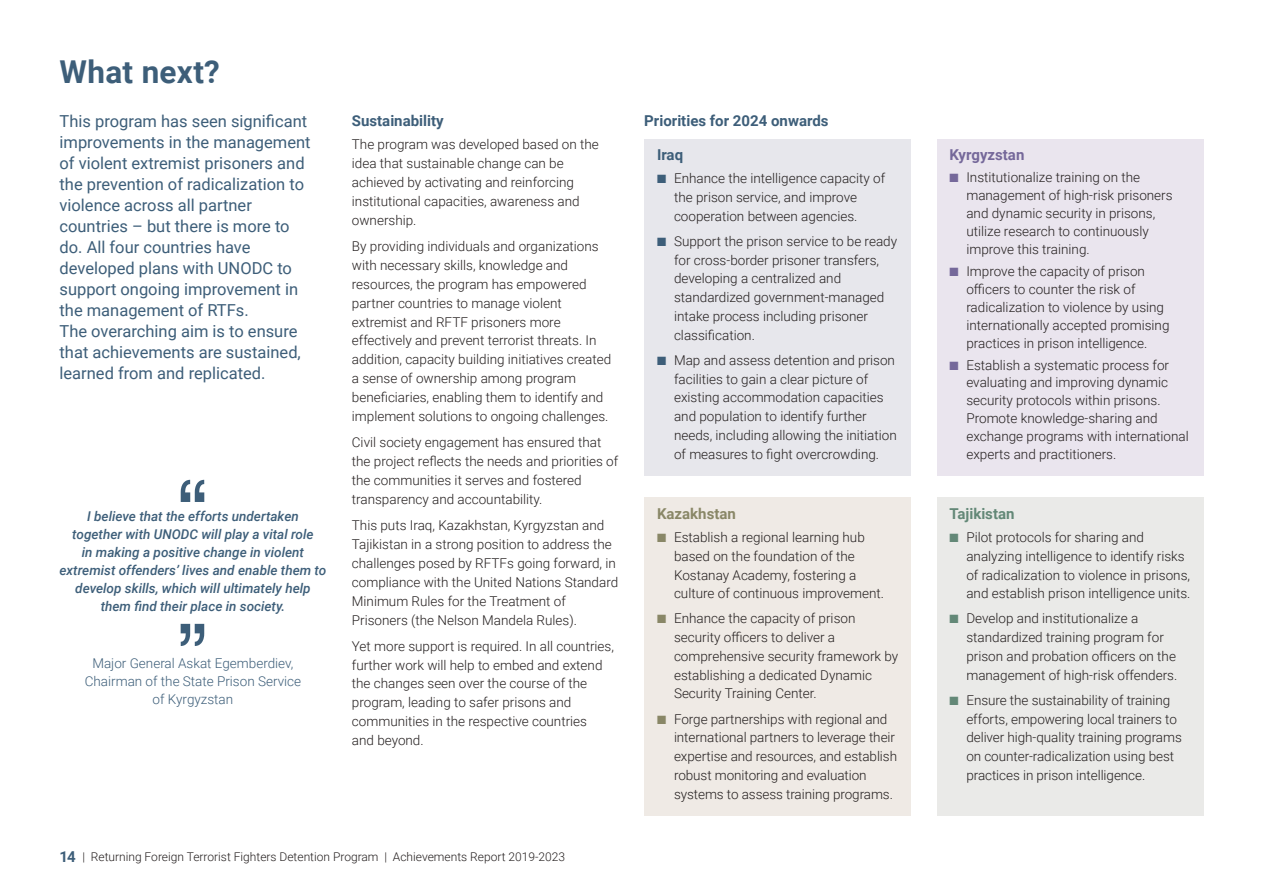
<style>
.page{position:relative;width:1263px;height:893px;background:#fff}
.page>*{position:absolute;margin:0;border:0;box-sizing:border-box;transform-origin:0 0}
.t1{font:700 31.5px "Roboto";letter-spacing:.01em;color:#3d5e79}
.t2{font:16.5px/21px "Roboto";color:#3d5e79}
.t3{font:700 15px "Roboto";color:#3d5e79}
.t4{font:700 15px "Roboto";color:#75689a}
.t5{font:700 15px "Roboto";color:#898767}
.t6{font:700 15px "Roboto";color:#638877}
.t7{font:300 13.5px/18.8px "Roboto";color:#241f1f}
.t8{font:italic 500 13.5px/18px "Roboto";color:#3d5e79;text-align:center}
.t9{font:300 13.5px/18px "Roboto";color:#3d5e79;text-align:center}
.t10{font:300 12px "Roboto";color:#241f1f}
.s1{font-weight:700;font-size:15px;color:#3d5e79}
.s2{color:#3d5e79}
.s3{color:#898767}
.s4{color:#75689a}
.s5{color:#638877}
</style>
<div class="page">
<div style="left:644px;top:139px;width:267px;height:336px;background:#e7e7ec"></div>
<svg style="left:181px;top:480px;width:23px;height:22px"></svg>
<svg style="left:181px;top:624px;width:23px;height:22px"></svg>
<div style="left:936px;top:139px;width:267px;height:336px;background:#eae5ee"></div>
<div style="left:936px;top:497px;width:267px;height:319px;background:#eaeae8"></div>
<div style="left:644px;top:497px;width:267px;height:319px;background:#efeae5"></div>
<h1 class="t1" style="left:60px;top:50px;width:162px">What next?</h1>
<p class="t2" style="left:60px;top:110px;width:253px">This program has seen significant improvements in the management of violent extremist prisoners and the prevention of radicalization to violence across all partner countries – but there is more to do. All four countries have developed plans with UNODC to support ongoing improvement in the management of RTFs.<br>The overarching aim is to ensure that achievements are sustained, learned from and replicated.</p>
<p class="t8" style="left:60px;top:507px;width:268px">I believe that the efforts undertaken<br>together with UNODC will play a vital role<br>in making a positive change in violent extremist offenders’ lives and enable them to develop skills, which will ultimately help them find their place in society.</p>
<p class="t9" style="left:85px;top:653px;width:218px">Major General Askat Egemberdiev,<br>Chairman of the State Prison Service of Kyrgyzstan</p>
<p class="t3" style="left:352px;top:110px;width:93px">Sustainability</p>
<p class="t7" style="left:352px;top:134px;width:248px">The program was developed based on the idea that sustainable change can be achieved by activating and reinforcing institutional capacities, awareness and ownership.</p>
<p class="t7" style="left:352px;top:236px;width:261px">By providing individuals and organizations with necessary skills, knowledge and resources, the program has empowered partner countries to manage violent extremist and RFTF prisoners more effectively and prevent terrorist threats. In addition, capacity building initiatives created a sense of ownership among program beneficiaries, enabling them to identify and implement solutions to ongoing challenges.</p>
<p class="t7" style="left:352px;top:432px;width:268px">Civil society engagement has ensured that the project reflects the needs and priorities of the communities it serves and fostered transparency and accountability.</p>
<p class="t7" style="left:352px;top:515px;width:268px">This puts Iraq, Kazakhstan, Kyrgyzstan and Tajikistan in a strong position to address the challenges posed by RFTFs going forward, in compliance with the United Nations Standard Minimum Rules for the Treatment of Prisoners (the Nelson Mandela Rules).</p>
<p class="t7" style="left:352px;top:636px;width:264px">Yet more support is required. In all countries, further work will help to embed and extend the changes seen over the course of the program, leading to safer prisons and communities in the respective countries<br>and beyond.</p>
<p class="t10" style="left:60px;top:848px;width:507px"><span class="s1">14</span> | Returning Foreign Terrorist Fighters Detention Program | Achievements Report 2019-2023</p>
<p class="t3" style="left:644px;top:110px;width:186px">Priorities for 2024 onwards</p>
<p class="t3" style="left:657px;top:144px;width:28px">Iraq</p>
<p class="t7" style="left:674px;top:169px;width:213px;text-indent:-17px"><span class="s2">■</span> Enhance the intelligence capacity of the prison service, and improve cooperation between agencies.</p>
<p class="t7" style="left:674px;top:231px;width:225px;text-indent:-17px"><span class="s2">■</span> Support the prison service to be ready for cross-border prisoner transfers, developing a centralized and standardized government-managed intake process including prisoner classification.</p>
<p class="t7" style="left:674px;top:350px;width:224px;text-indent:-17px"><span class="s2">■</span> Map and assess detention and prison facilities to gain a clear picture of existing accommodation capacities and population to identify further needs, including allowing the initiation of measures to fight overcrowding.</p>
<p class="t5" style="left:657px;top:503px;width:80px">Kazakhstan</p>
<p class="t7" style="left:674px;top:527px;width:211px;text-indent:-17px"><span class="s3">■</span> Establish a regional learning hub based on the foundation of the Kostanay Academy, fostering a culture of continuous improvement.</p>
<p class="t7" style="left:674px;top:609px;width:226px;text-indent:-17px"><span class="s3">■</span> Enhance the capacity of prison security officers to deliver a comprehensive security framework by establishing a dedicated Dynamic<br>Security Training Center.</p>
<p class="t7" style="left:674px;top:709px;width:225px;text-indent:-17px"><span class="s3">■</span> Forge partnerships with regional and international partners to leverage their expertise and resources, and establish robust monitoring and evaluation systems to assess training programs.</p>
<p class="t4" style="left:949px;top:144px;width:77px">Kyrgyzstan</p>
<p class="t7" style="left:966px;top:168px;width:208px;line-height:17.9px;text-indent:-17px"><span class="s4">■</span> Institutionalize training on the management of high-risk prisoners and dynamic security in prisons, utilize research to continuously improve this training.</p>
<p class="t7" style="left:966px;top:262px;width:205px;line-height:17.9px;text-indent:-17px"><span class="s4">■</span> Improve the capacity of prison officers to counter the risk of radicalization to violence by using internationally accepted promising practices in prison intelligence.</p>
<p class="t7" style="left:966px;top:355px;width:224px;line-height:17.9px;text-indent:-17px"><span class="s4">■</span> Establish a systematic process for evaluating and improving dynamic security protocols within prisons.<br>Promote knowledge-sharing and exchange programs with international experts and practitioners.</p>
<p class="t6" style="left:949px;top:503px;width:67px">Tajikistan</p>
<p class="t7" style="left:966px;top:527px;width:226px;text-indent:-17px"><span class="s5">■</span> Pilot protocols for sharing and analyzing intelligence to identify risks of radicalization to violence in prisons, and establish prison intelligence units.</p>
<p class="t7" style="left:966px;top:609px;width:212px;text-indent:-17px"><span class="s5">■</span> Develop and institutionalize a standardized training program for prison and probation officers on the management of high-risk offenders.</p>
<p class="t7" style="left:966px;top:690px;width:217px;text-indent:-17px"><span class="s5">■</span> Ensure the sustainability of training efforts, empowering local trainers to deliver high-quality training programs on counter-radicalization using best practices in prison intelligence.</p>
</div>
